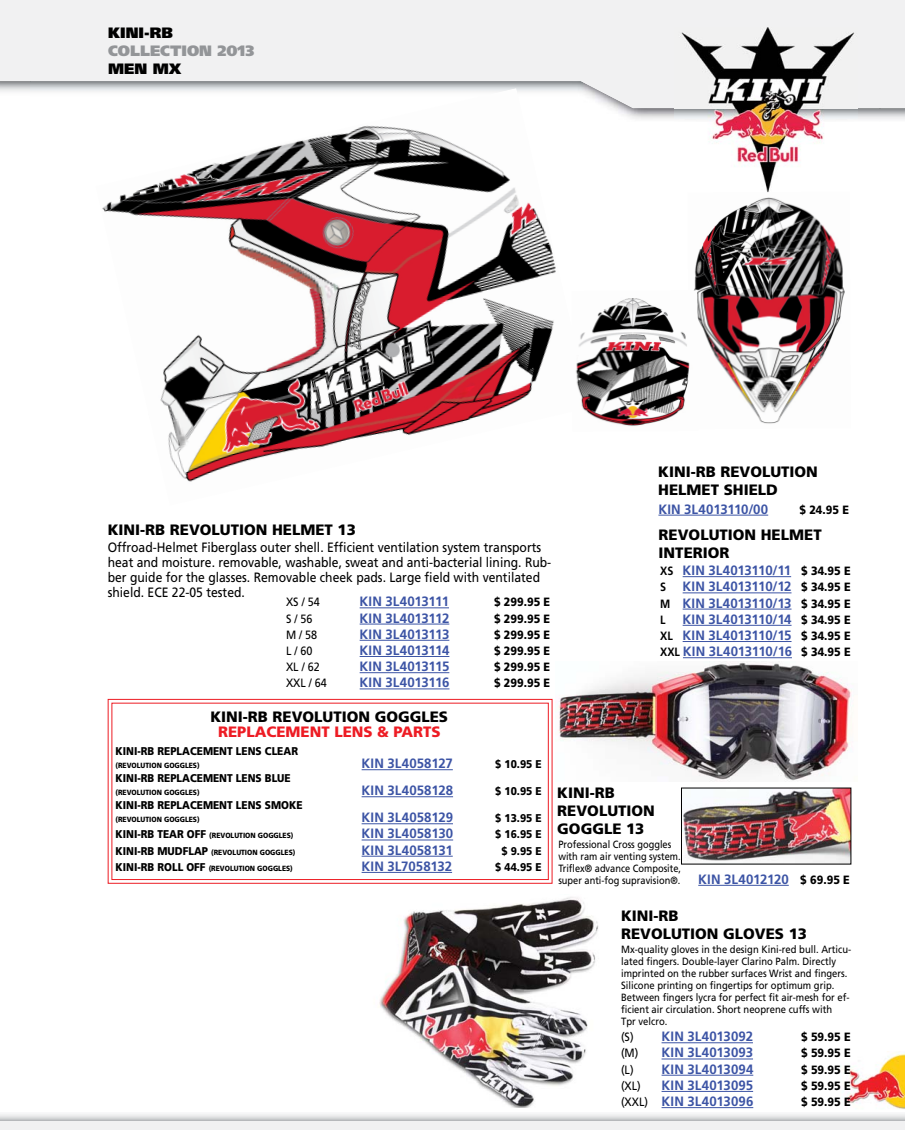
<style>
.page{position:relative;width:905px;height:1130px;background:#fff}
.page>*{position:absolute;margin:0;border:0;box-sizing:border-box;transform-origin:0 0}
.t1{font:900 15px/18px "Frutiger";color:#000}
.t2{font:900 15px/18px "Frutiger";color:#939598}
.t3{font:700 13.5px/16.2px "Frutiger";letter-spacing:.005em;color:#3c54a5;text-align:justify}
.t4{font:13.5px/15px "Frutiger";color:#000;scale:.9 1}
.t5{font:900 12px "Frutiger";color:#000;scale:.9 1}
.t6{font:12px "Frutiger";color:#000;scale:.9 1}
.t7{font:700 12px "Frutiger";color:#000;scale:.9 1}
.t8{font:900 11.25px "Frutiger";color:#000;scale:.9 1}
.t9{font:10.5px/12px "Frutiger";color:#000;scale:.9 1}
.t10{font:10.5px/12px "Frutiger";color:#000;scale:.88 1}
.t11{font:900 7.5px "Frutiger";color:#000;scale:.9 1}
.s1{color:#000}
.s2{color:#ed1c24}
.s3{font-size:12px;color:#000}
.s4{font-weight:900;font-size:12px;color:#000}
.s5{font-size:11.25px}
.s6{font-weight:400;font-size:12px;color:#000}
</style>
<div class="page">
<div style="left:0;top:1120px;width:904px;height:9px;background:#f1f1f2"></div>
<svg style="left:0;top:0;width:904px;height:108px;fill:#f1f1f2"></svg>
<img style="left:674px;top:27px;width:183px;height:165px">
<img style="left:846px;top:1053px;width:58px;height:55px">
<img style="left:94px;top:88px;width:506px;height:394px">
<img style="left:683px;top:789px;width:165px;height:72px">
<img style="left:558px;top:661px;width:294px;height:120px">
<img style="left:379px;top:897px;width:220px;height:210px">
<hr style="left:658px;top:514px;width:110px;height:1px;background:#3c54a5">
<hr style="left:682px;top:576px;width:109px;height:1px;background:#3c54a5">
<hr style="left:682px;top:592px;width:109px;height:1px;background:#3c54a5">
<hr style="left:682px;top:608px;width:109px;height:1px;background:#3c54a5">
<hr style="left:682px;top:624px;width:109px;height:1px;background:#3c54a5">
<hr style="left:682px;top:641px;width:109px;height:1px;background:#3c54a5">
<hr style="left:683px;top:657px;width:109px;height:1px;background:#3c54a5">
<hr style="left:661px;top:1042px;width:92px;height:1px;background:#3c54a5">
<hr style="left:661px;top:1058px;width:92px;height:1px;background:#3c54a5">
<hr style="left:661px;top:1074px;width:92px;height:1px;background:#3c54a5">
<hr style="left:661px;top:1090px;width:92px;height:1px;background:#3c54a5">
<hr style="left:661px;top:1106px;width:92px;height:1px;background:#3c54a5">
<hr style="left:698px;top:884px;width:90px;height:1px;background:#3c54a5">
<hr style="left:359px;top:607px;width:90px;height:1px;background:#3c54a5">
<hr style="left:359px;top:623px;width:90px;height:1px;background:#3c54a5">
<hr style="left:359px;top:639px;width:90px;height:1px;background:#3c54a5">
<hr style="left:359px;top:656px;width:90px;height:1px;background:#3c54a5">
<hr style="left:359px;top:672px;width:90px;height:1px;background:#3c54a5">
<hr style="left:359px;top:688px;width:90px;height:1px;background:#3c54a5">
<svg style="left:107px;top:698px;width:446px;height:185px"></svg>
<hr style="left:361px;top:769px;width:92px;height:1px;background:#3c54a5">
<hr style="left:361px;top:796px;width:92px;height:1px;background:#3c54a5">
<hr style="left:361px;top:823px;width:92px;height:1px;background:#3c54a5">
<hr style="left:361px;top:839px;width:92px;height:1px;background:#3c54a5">
<hr style="left:361px;top:855px;width:92px;height:1px;background:#3c54a5">
<hr style="left:361px;top:871px;width:91px;height:1px;background:#3c54a5">
<img style="left:694px;top:192px;width:151px;height:232px">
<img style="left:571px;top:290px;width:127px;height:141px">
<p class="t2" style="left:108px;top:25px;width:148px"><span class="s1">KINI-RB<br></span>COLLECTION 2013<br><span class="s1">MEN MX</span></p>
<p class="t1" style="left:108px;top:521px;width:250px">KINI-RB REVOLUTION HELMET 13</p>
<p class="t4" style="left:108px;top:540px;width:494px">Offroad-Helmet Fiberglass outer shell. Efficient ventilation system transports heat and moisture. removable, washable, sweat and anti-bacterial lining. Rub&shy;ber guide for the glasses. Removable cheek pads. Large field with ventilated shield. ECE 22-05 tested.</p>
<p class="t6" style="left:286px;top:597px;width:39px">XS / 54</p>
<p class="t3" style="left:359px;top:594px;width:91px">KIN 3L4013111</p>
<p class="t5" style="left:494px;top:597px;width:64px">$ 299.95 E</p>
<p class="t6" style="left:286px;top:613px;width:31px">S / 56</p>
<p class="t3" style="left:359px;top:610px;width:91px">KIN 3L4013112</p>
<p class="t5" style="left:494px;top:613px;width:64px">$ 299.95 E</p>
<p class="t6" style="left:286px;top:629px;width:36px">M / 58</p>
<p class="t3" style="left:359px;top:626px;width:91px">KIN 3L4013113</p>
<p class="t5" style="left:494px;top:629px;width:64px">$ 299.95 E</p>
<p class="t6" style="left:286px;top:645px;width:31px">L / 60</p>
<p class="t3" style="left:359px;top:643px;width:91px">KIN 3L4013114</p>
<p class="t5" style="left:494px;top:645px;width:64px">$ 299.95 E</p>
<p class="t6" style="left:286px;top:662px;width:39px">XL / 62</p>
<p class="t3" style="left:359px;top:659px;width:91px">KIN 3L4013115</p>
<p class="t5" style="left:494px;top:662px;width:64px">$ 299.95 E</p>
<p class="t6" style="left:286px;top:678px;width:47px">XXL / 64</p>
<p class="t3" style="left:359px;top:675px;width:91px">KIN 3L4013116</p>
<p class="t5" style="left:494px;top:678px;width:64px">$ 299.95 E</p>
<p class="t1" style="left:210px;top:710px;width:239px;line-height:15px;text-align:center">KINI-RB REVOLUTION GOGGLES<br><span class="s2">REPLACEMENT LENS &amp; PARTS</span></p>
<p class="t1" style="left:658px;top:464px;width:161px">KINI-RB REVOLUTION<br>HELMET SHIELD</p>
<p class="t1" style="left:658px;top:527px;width:164px">REVOLUTION HELMET<br>INTERIOR</p>
<p class="t3" style="left:660px;top:563px;width:192px"><span class="s3">XS</span> KIN 3L4013110/11 <span class="s4">$ 34.95 E </span><span class="s3">S</span> KIN 3L4013110/12 <span class="s4">$ 34.95 E </span><span class="s3">M</span> KIN 3L4013110/13 <span class="s4">$ 34.95 E</span></p>
<p class="t7" style="left:660px;top:614px;width:7px">L</p>
<p class="t3" style="left:658px;top:501px;width:111px">KIN 3L4013110/00</p>
<p class="t5" style="left:799px;top:504px;width:57px">$ 24.95 E</p>
<p class="t3" style="left:660px;top:612px;width:192px;text-indent:22px">KIN 3L4013110/14 <span class="s4">$ 34.95 E </span><span class="s3">XL</span> KIN 3L4013110/15 <span class="s4">$ 34.95 E </span><span class="s3">XXL</span> KIN 3L4013110/16 <span class="s4">$ 34.95 E</span></p>
<p class="t8" style="left:115px;top:746px;width:204px">KINI-RB REPLACEMENT LENS CLEAR</p>
<p class="t11" style="left:115px;top:762px;width:95px">(REVOLUTION GOGGLES)</p>
<p class="t3" style="left:361px;top:756px;width:93px">KIN 3L4058127</p>
<p class="t8" style="left:495px;top:759px;width:53px">$ 10.95 E</p>
<p class="t8" style="left:115px;top:773px;width:196px">KINI-RB REPLACEMENT LENS BLUE</p>
<p class="t11" style="left:115px;top:789px;width:95px">(REVOLUTION GOGGLES)</p>
<p class="t3" style="left:361px;top:783px;width:93px">KIN 3L4058128</p>
<p class="t8" style="left:495px;top:786px;width:53px">$ 10.95 E</p>
<p class="t8" style="left:115px;top:800px;width:209px">KINI-RB REPLACEMENT LENS SMOKE</p>
<p class="t11" style="left:115px;top:816px;width:95px">(REVOLUTION GOGGLES)</p>
<p class="t3" style="left:361px;top:810px;width:93px">KIN 3L4058129</p>
<p class="t8" style="left:495px;top:813px;width:53px">$ 13.95 E</p>
<p class="t11" style="left:115px;top:832px;width:199px"><span class="s5">KINI-RB TEAR OFF</span> (REVOLUTION GOGGLES)</p>
<p class="t3" style="left:361px;top:826px;width:93px">KIN 3L4058130</p>
<p class="t8" style="left:495px;top:829px;width:53px">$ 16.95 E</p>
<p class="t11" style="left:115px;top:848px;width:201px"><span class="s5">KINI-RB MUDFLAP</span> (REVOLUTION GOGGLES)</p>
<p class="t3" style="left:361px;top:842px;width:93px">KIN 3L4058131</p>
<p class="t8" style="left:501px;top:846px;width:46px">$ 9.95 E</p>
<p class="t11" style="left:115px;top:865px;width:199px"><span class="s5">KINI-RB ROLL OFF</span> (REVOLUTION GOGGLES)</p>
<p class="t3" style="left:361px;top:858px;width:92px">KIN 3L7058132</p>
<p class="t8" style="left:495px;top:862px;width:53px">$ 44.95 E</p>
<p class="t1" style="left:557px;top:784px;width:99px">KINI-RB<br>REVOLUTION<br>GOGGLE 13</p>
<p class="t10" style="left:558px;top:838px;width:141px">Professional Cross goggles with ram air venting system.<br>Triflex® advance Composite, super anti-fog supravision®.</p>
<p class="t3" style="left:698px;top:871px;width:153px">KIN 3L4012120 <span class="s4">$ 69.95 E</span></p>
<p class="t1" style="left:621px;top:907px;width:187px">KINI-RB<br>REVOLUTION GLOVES 13</p>
<p class="t9" style="left:621px;top:943px;width:257px">Mx-quality gloves in the design Kini-red bull. Articu&shy;lated fingers. Double-layer Clarino Palm. Directly imprinted on the rubber surfaces Wrist and fingers.<br>Silicone printing on fingertips for optimum grip.<br>Between fingers lycra for perfect fit air-mesh for ef&shy;ficient air circulation. Short neoprene cuffs with<br>Tpr velcro.</p>
<p class="t3" style="left:621px;top:1029px;width:134px"><span class="s6">(S)</span> KIN 3L4013092</p>
<p class="t5" style="left:801px;top:1031px;width:57px">$ 59.95 E</p>
<p class="t3" style="left:621px;top:1045px;width:134px"><span class="s6">(M)</span> KIN 3L4013093</p>
<p class="t5" style="left:801px;top:1048px;width:57px">$ 59.95 E</p>
<p class="t3" style="left:621px;top:1061px;width:134px"><span class="s6">(L)</span> KIN 3L4013094</p>
<p class="t5" style="left:801px;top:1064px;width:57px">$ 59.95 E</p>
<p class="t6" style="left:621px;top:1080px;width:23px">(XL)</p>
<p class="t3" style="left:661px;top:1077px;width:93px">KIN 3L4013095</p>
<p class="t5" style="left:801px;top:1080px;width:57px">$ 59.95 E</p>
<p class="t3" style="left:621px;top:1093px;width:134px"><span class="s6">(XXL)</span> KIN 3L4013096</p>
<p class="t5" style="left:801px;top:1096px;width:57px">$ 59.95 E</p>
</div>
